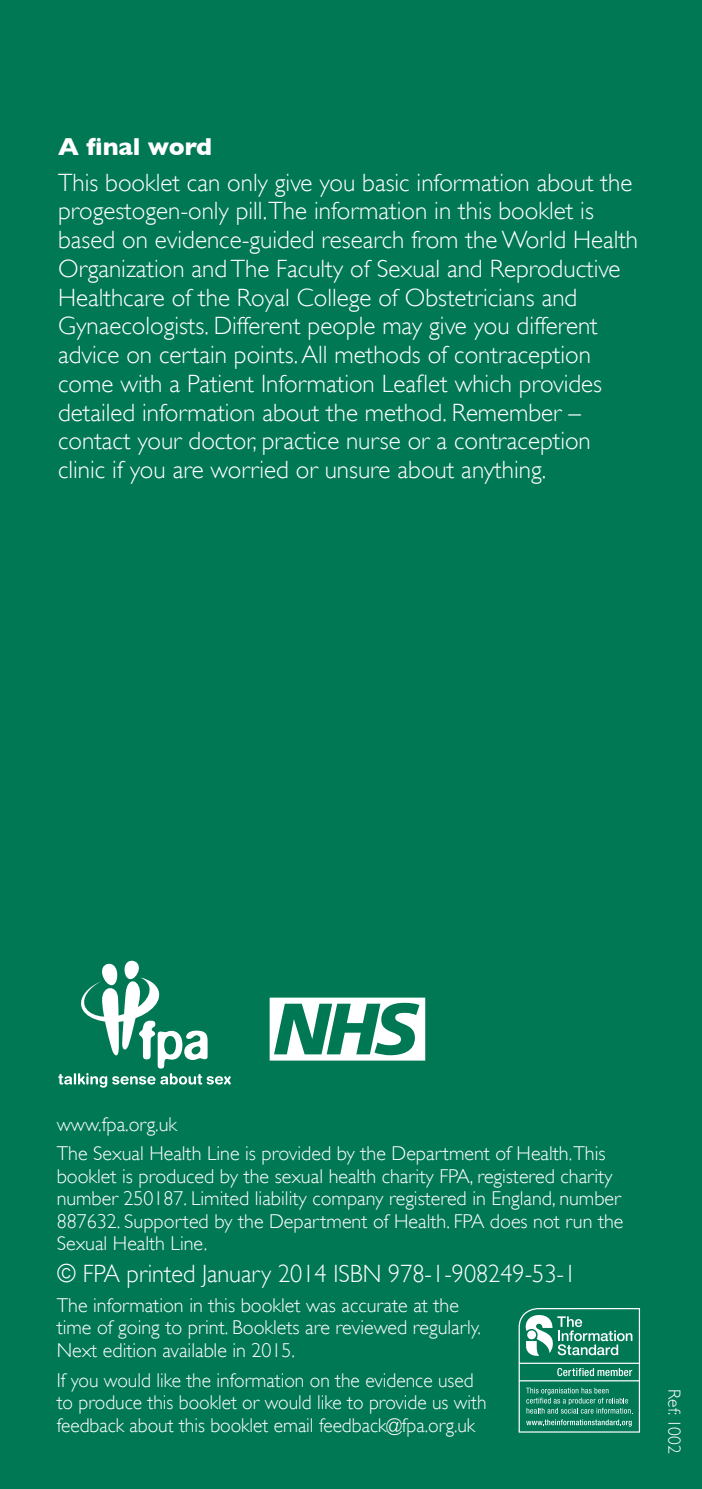
<style>
.page{position:relative;width:702px;height:1489px;background:#fff}
.page>*{position:absolute;margin:0;border:0;box-sizing:border-box;transform-origin:0 0}
.t1{font:300 25px/28.8px "Gill Sans";color:#fff}
.t2{font:700 25px "Gill Sans";color:#fff}
.t3{font:300 20px/22.5px "Gill Sans";color:#fff}
.t4{font:300 17.5px "Gill Sans";color:#fff}
</style>
<div class="page">
<div style="left:0;top:0;width:702px;height:1488px;background:#007854"></div>
<svg style="left:58px;top:960px;width:173px;height:127px"></svg>
<svg style="left:518px;top:1308px;width:122px;height:124px"></svg>
<svg style="left:269px;top:997px;width:156px;height:63px"></svg>
<p class="t2" style="left:58px;top:132px;width:155px">A final word</p>
<p class="t1" style="left:58px;top:168px;width:581px">This booklet can only give you basic information about the progestogen-only pill.The information in this booklet is based on evidence-guided research from the World Health Organization and The Faculty of Sexual and Reproductive Healthcare of the Royal College of Obstetricians and Gynaecologists. Different people may give you different advice on certain points. All methods of contraception come with a Patient Information Leaflet which provides detailed information about the method. Remember – contact your doctor, practice nurse or a contraception clinic if you are worried or unsure about anything.</p>
<p class="t3" style="left:57px;top:1109px;width:550px;line-height:29.5px">www.fpa.org.uk<br>The Sexual Health Line is provided by the Department of Health.This</p>
<p class="t3" style="left:57px;top:1164px;width:568px">booklet is produced by the sexual health charity FPA, registered charity number 250187. Limited liability company registered in England, number 887632. Supported by the Department of Health. FPA does not run the Sexual Health Line.</p>
<p class="t1" style="left:57px;top:1259px;width:521px">© FPA printed January 2014 ISBN 978-1-908249-53-1</p>
<p class="t3" style="left:57px;top:1293px;width:425px">The information in this booklet was accurate at the time of going to print. Booklets are reviewed regularly.<br>Next edition available in 2015.</p>
<p class="t3" style="left:57px;top:1368px;width:431px">If you would like the information on the evidence used to produce this booklet or would like to provide us with feedback about this booklet email feedback@fpa.org.uk</p>
<p class="t4" style="left:684px;top:1389px;width:66px;rotate:90deg">Ref: 1002</p>
</div>
